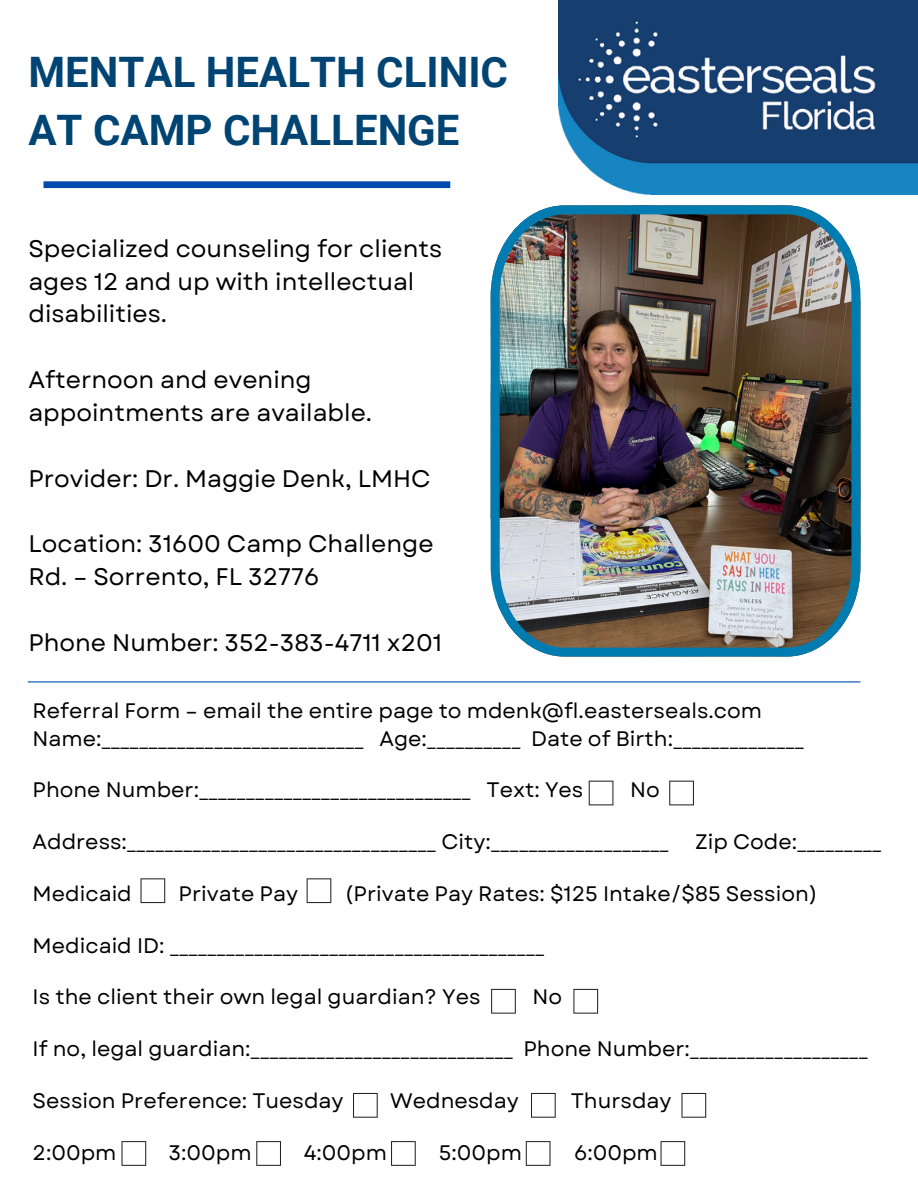
<style>
.page{position:relative;width:918px;height:1188px;background:#fff}
.page>*{position:absolute;margin:0;border:0;box-sizing:border-box;transform-origin:0 0}
.t1{font:700 42px/58.5px "Roboto";color:#004473}
.t2{font:24px/32.8px "Garet";color:#000}
.t3{font:21px "Garet";color:#000}
</style>
<div class="page">
<img style="left:491px;top:205px;width:369px;height:452px">
<div style="left:43px;top:181px;width:407px;height:7px;background:#004aad"></div>
<img style="left:558px;top:0;width:360px;height:195px">
<hr style="left:28px;top:681px;width:832px;height:2px;background:#004aad">
<svg style="left:589px;top:781px;width:24px;height:24px"></svg>
<svg style="left:669px;top:781px;width:25px;height:24px"></svg>
<svg style="left:141px;top:878px;width:24px;height:25px"></svg>
<svg style="left:307px;top:878px;width:24px;height:25px"></svg>
<svg style="left:491px;top:989px;width:25px;height:25px"></svg>
<svg style="left:573px;top:989px;width:25px;height:25px"></svg>
<svg style="left:353px;top:1093px;width:25px;height:25px"></svg>
<svg style="left:531px;top:1093px;width:25px;height:25px"></svg>
<svg style="left:681px;top:1093px;width:25px;height:25px"></svg>
<svg style="left:122px;top:1141px;width:24px;height:25px"></svg>
<svg style="left:256px;top:1141px;width:25px;height:25px"></svg>
<svg style="left:391px;top:1141px;width:25px;height:25px"></svg>
<svg style="left:526px;top:1141px;width:24px;height:25px"></svg>
<svg style="left:661px;top:1141px;width:24px;height:25px"></svg>
<h2 class="t1" style="left:28px;top:43px;width:481px">MENTAL HEALTH CLINIC<br>AT CAMP CHALLENGE</h2>
<p class="t2" style="left:28px;top:232px;width:415px">Specialized counseling for clients ages 12 and up with intellectual disabilities.</p>
<p class="t2" style="left:28px;top:363px;width:345px">Afternoon and evening appointments are available.</p>
<h2 class="t2" style="left:28px;top:462px;width:404px">Provider: Dr. Maggie Denk, LMHC</h2>
<h2 class="t2" style="left:28px;top:527px;width:407px">Location: 31600 Camp Challenge<br>Rd. – Sorrento, FL 32776</h2>
<h2 class="t2" style="left:28px;top:626px;width:415px">Phone Number: 352-383-4711 x201</h2>
<h2 class="t3" style="left:33px;top:695px;width:731px">Referral Form – email the entire page to mdenk@fl.easterseals.com</h2>
<p class="t3" style="left:33px;top:723px;width:773px">Name:____________________________ Age:__________ Date of Birth:______________</p>
<p class="t3" style="left:33px;top:775px;width:552px">Phone Number:_____________________________ Text: Yes</p>
<p class="t3" style="left:630px;top:775px;width:31px">No</p>
<p class="t3" style="left:33px;top:827px;width:850px">Address:_________________________________ City:___________________ Zip Code:_________</p>
<p class="t3" style="left:33px;top:878px;width:101px">Medicaid</p>
<p class="t3" style="left:179px;top:878px;width:121px">Private Pay</p>
<p class="t3" style="left:345px;top:878px;width:475px">(Private Pay Rates: $125 Intake/$85 Session)</p>
<p class="t3" style="left:33px;top:930px;width:514px">Medicaid ID: ________________________________________</p>
<p class="t3" style="left:33px;top:982px;width:449px">Is the client their own legal guardian? Yes</p>
<p class="t3" style="left:533px;top:982px;width:31px">No</p>
<p class="t3" style="left:33px;top:1034px;width:837px">If no, legal guardian:____________________________ Phone Number:___________________</p>
<p class="t3" style="left:33px;top:1085px;width:312px">Session Preference: Tuesday</p>
<p class="t3" style="left:390px;top:1085px;width:130px">Wednesday</p>
<p class="t3" style="left:571px;top:1085px;width:102px">Thursday</p>
<p class="t3" style="left:33px;top:1137px;width:85px">2:00pm</p>
<p class="t3" style="left:169px;top:1137px;width:85px">3:00pm</p>
<p class="t3" style="left:304px;top:1137px;width:85px">4:00pm</p>
<p class="t3" style="left:439px;top:1137px;width:85px">5:00pm</p>
<p class="t3" style="left:574px;top:1137px;width:85px">6:00pm</p>
</div>
